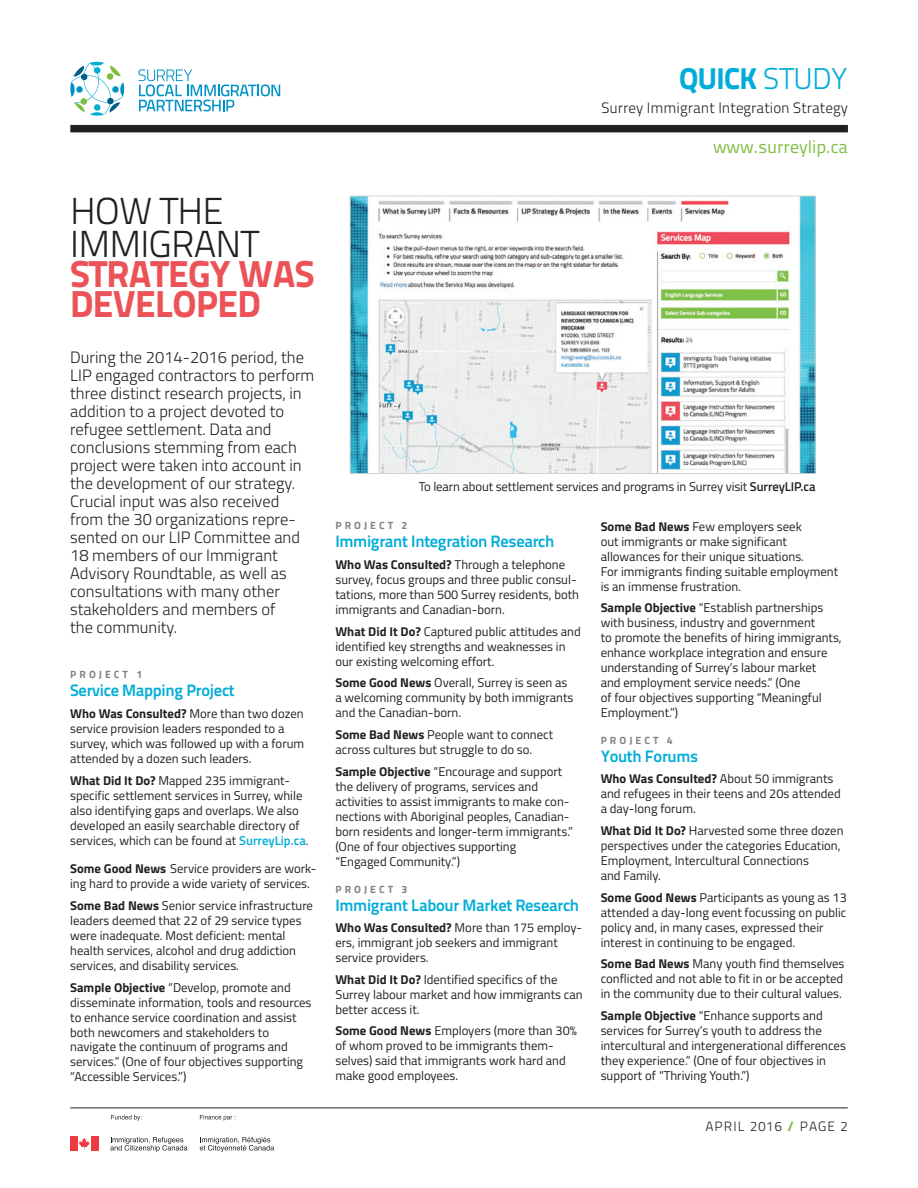
<style>
.page{position:relative;width:918px;height:1188px;background:#fff}
.page>*{position:absolute;margin:0;border:0;box-sizing:border-box;transform-origin:0 0}
.t1{font:37.5px/30px "Titillium Text 25 L 999 wt";letter-spacing:-.02em;color:#ec5358}
.t2{font:37.5px/33px "Titillium Text 25 L 250 wt";letter-spacing:-.02em;color:#231f20}
.t3{font:30px "Titillium Text 25 L 999 wt";letter-spacing:-.02em;color:#00add8}
.t4{font:18px "Titillium Text 25 L 400 wt";color:#7fbd41}
.t5{font:300 16.5px/18px "Titillium";color:#231f20}
.t6{font:16.5px "Titillium Text 25 L 800 wt";letter-spacing:-.02em;color:#00add8}
.t7{font:15px "Titillium Text 25 L 250 wt";color:#231f20}
.t8{font:13.5px "Titillium Text 25 L 250 wt";letter-spacing:.08em;color:#231f20}
.t9{font:12.75px/15px "Titillium";color:#231f20}
.t10{font:700 10.5px "Titillium";letter-spacing:.29em;color:#808285}
.s1{font-weight:700}
.s2{font-weight:600;color:#00add8}
.s3{font-family:"Titillium Text 25 L 250 wt"}
.s4{font-weight:600}
.s5{font-family:"Titillium Text 25 L 999 wt";color:#7fbd41}
</style>
<div class="page">
<hr style="left:70px;top:1108px;width:778px;height:1px;background:#231f20">
<div style="left:70px;top:1137px;width:7px;height:14px;background:#ee3a41"></div>
<svg style="left:79px;top:1138px;width:11px;height:12px"></svg>
<div style="left:91px;top:1137px;width:7px;height:14px;background:#ee3a41"></div>
<svg style="left:110px;top:1137px;width:77px;height:15px"></svg>
<svg style="left:200px;top:1137px;width:74px;height:15px"></svg>
<svg style="left:111px;top:1115px;width:31px;height:6px"></svg>
<svg style="left:200px;top:1115px;width:36px;height:6px"></svg>
<div style="left:70px;top:125px;width:778px;height:7px;background:#231f20"></div>
<svg style="left:70px;top:62px;width:54px;height:54px"></svg>
<svg style="left:138px;top:69px;width:142px;height:42px"></svg>
<img style="left:352px;top:198px;width:461px;height:274px">
<div style="left:350px;top:196px;width:465px;height:278px;border:1px solid #d1d2d4"></div>
<h1 class="t2" style="left:70px;top:192px;width:191px">How the<br>I mmigrant</h1>
<h1 class="t1" style="left:70px;top:256px;width:244px">STRATEGY WAS<br>DEVELOPED</h1>
<p class="t5" style="left:70px;top:348px;width:246px">During the 2014-2016 period, the<br>LIP engaged contractors to perform three distinct research projects, in addition to a project devoted to refugee settlement. Data and conclusions stemming from each project were taken into account in the development of our strategy.<br>Crucial input was also received from the 30 organizations repre&shy;sented on our LIP Committee and<br>18 members of our Immigrant<br>Advisory Roundtable, as well as consultations with many other stakeholders and members of<br>the community.</p>
<p class="t10" style="left:70px;top:666px;width:74px">project 1</p>
<p class="t6" style="left:70px;top:678px;width:166px">Service Mapping Project</p>
<p class="t9" style="left:70px;top:705px;width:235px"><span class="s1">Who Was Consulted?</span> More than two dozen service provision leaders responded to a survey, which was followed up with a forum attended by a dozen such leaders.</p>
<p class="t9" style="left:70px;top:772px;width:240px"><span class="s1">What Did It Do?</span> Mapped 235 immigrant&shy;specific settlement services in Surrey, while also identifying gaps and overlaps. We also developed an easily searchable directory of services, which can be found at <span class="s2">SurreyLip.ca</span>.</p>
<p class="t9" style="left:70px;top:860px;width:248px"><span class="s1">Some Good News</span> Service providers are work&shy;ing hard to provide a wide variety of services.</p>
<p class="t9" style="left:70px;top:897px;width:244px"><span class="s1">Some Bad News</span> Senior service infrastructure leaders deemed that 22 of 29 service types were inadequate. Most deficient: mental health services, alcohol and drug addiction services, and disability services.</p>
<p class="t9" style="left:70px;top:979px;width:243px"><span class="s1">Sample Objective</span> “Develop, promote and disseminate information, tools and resources to enhance service coordination and assist both newcomers and stakeholders to navigate the continuum of programs and services.” (One of four objectives supporting “Accessible Services.”)</p>
<h2 class="t3" style="left:679px;top:55px;width:170px">QUICK <span class="s3">Study</span></h2>
<p class="t7" style="left:602px;top:97px;width:248px">Surrey I mmigrant I ntegration Strategy</p>
<h3 class="t4" style="left:713px;top:133px;width:136px">www.surreylip.ca</h3>
<p class="t9" style="left:419px;top:479px;width:398px">To learn about settlement services and programs in Surrey visit <span class="s4">SurreyLIP.ca</span></p>
<p class="t10" style="left:335px;top:517px;width:74px">project 2</p>
<p class="t6" style="left:335px;top:529px;width:221px">Immigrant Integration Research</p>
<p class="t9" style="left:335px;top:556px;width:245px"><span class="s1">Who Was Consulted?</span> Through a telephone survey, focus groups and three public consul&shy;tations, more than 500 Surrey residents, both immigrants and Canadian-born.</p>
<p class="t9" style="left:335px;top:623px;width:247px"><span class="s1">What Did It Do?</span> Captured public attitudes and identified key strengths and weaknesses in our existing welcoming effort.</p>
<p class="t9" style="left:335px;top:675px;width:240px"><span class="s1">Some Good News</span> Overall, Surrey is seen as a welcoming community by both immigrants and the Canadian-born.</p>
<p class="t9" style="left:335px;top:727px;width:219px"><span class="s1">Some Bad News</span> People want to connect across cultures but struggle to do so.</p>
<p class="t9" style="left:335px;top:763px;width:239px"><span class="s1">Sample Objective</span> “Encourage and support the delivery of programs, services and activities to assist immigrants to make con&shy;nections with Aboriginal peoples, Canadian&shy;born residents and longer-term immigrants.” (One of four objectives supporting<br>“Engaged Community.”)</p>
<p class="t10" style="left:335px;top:881px;width:74px">project 3</p>
<p class="t6" style="left:335px;top:892px;width:245px">Immigrant Labour Market Research</p>
<p class="t9" style="left:335px;top:919px;width:248px"><span class="s1">Who Was Consulted?</span> More than 175 employ&shy;ers, immigrant job seekers and immigrant service providers.</p>
<p class="t9" style="left:335px;top:971px;width:249px"><span class="s1">What Did It Do?</span> Identified specifics of the<br>Surrey labour market and how immigrants can better access it.</p>
<p class="t9" style="left:335px;top:1023px;width:243px"><span class="s1">Some Good News</span> Employers (more than 30% of whom proved to be immigrants them&shy;selves) said that immigrants work hard and make good employees.</p>
<p class="t9" style="left:601px;top:518px;width:239px"><span class="s1">Some Bad News</span> Few employers seek<br>out immigrants or make significant allowances for their unique situations.<br>For immigrants finding suitable employment is an immense frustration.</p>
<p class="t9" style="left:601px;top:600px;width:243px"><span class="s1">Sample Objective</span> “Establish partnerships with business, industry and government<br>to promote the benefits of hiring immigrants, enhance workplace integration and ensure understanding of Surrey’s labour market<br>and employment service needs.” (One<br>of four objectives supporting “Meaningful Employment.”)</p>
<p class="t10" style="left:601px;top:733px;width:74px">project 4</p>
<p class="t6" style="left:601px;top:744px;width:99px">Youth Forums</p>
<p class="t9" style="left:601px;top:771px;width:242px"><span class="s1">Who Was Consulted?</span> About 50 immigrants and refugees in their teens and 20s attended a day-long forum.</p>
<p class="t9" style="left:601px;top:822px;width:244px"><span class="s1">What Did It Do?</span> Harvested some three dozen perspectives under the categories Education, Employment, Intercultural Connections<br>and Family.</p>
<p class="t9" style="left:601px;top:889px;width:248px"><span class="s1">Some Good News</span> Participants as young as 13 attended a day-long event focussing on public policy and, in many cases, expressed their interest in continuing to be engaged.</p>
<p class="t9" style="left:601px;top:956px;width:245px;text-align:justify"><span class="s1">Some Bad News</span> Many youth find themselves conflicted and not able to fit in or be accepted in the community due to their cultural values.</p>
<p class="t9" style="left:601px;top:1008px;width:247px"><span class="s1">Sample Objective</span> “Enhance supports and services for Surrey’s youth to address the intercultural and intergenerational differences they experience.” (One of four objectives in support of “Thriving Youth.”)</p>
<p class="t8" style="left:705px;top:1116px;width:144px">april 2016 <span class="s5">/</span> Page 2</p>
</div>
